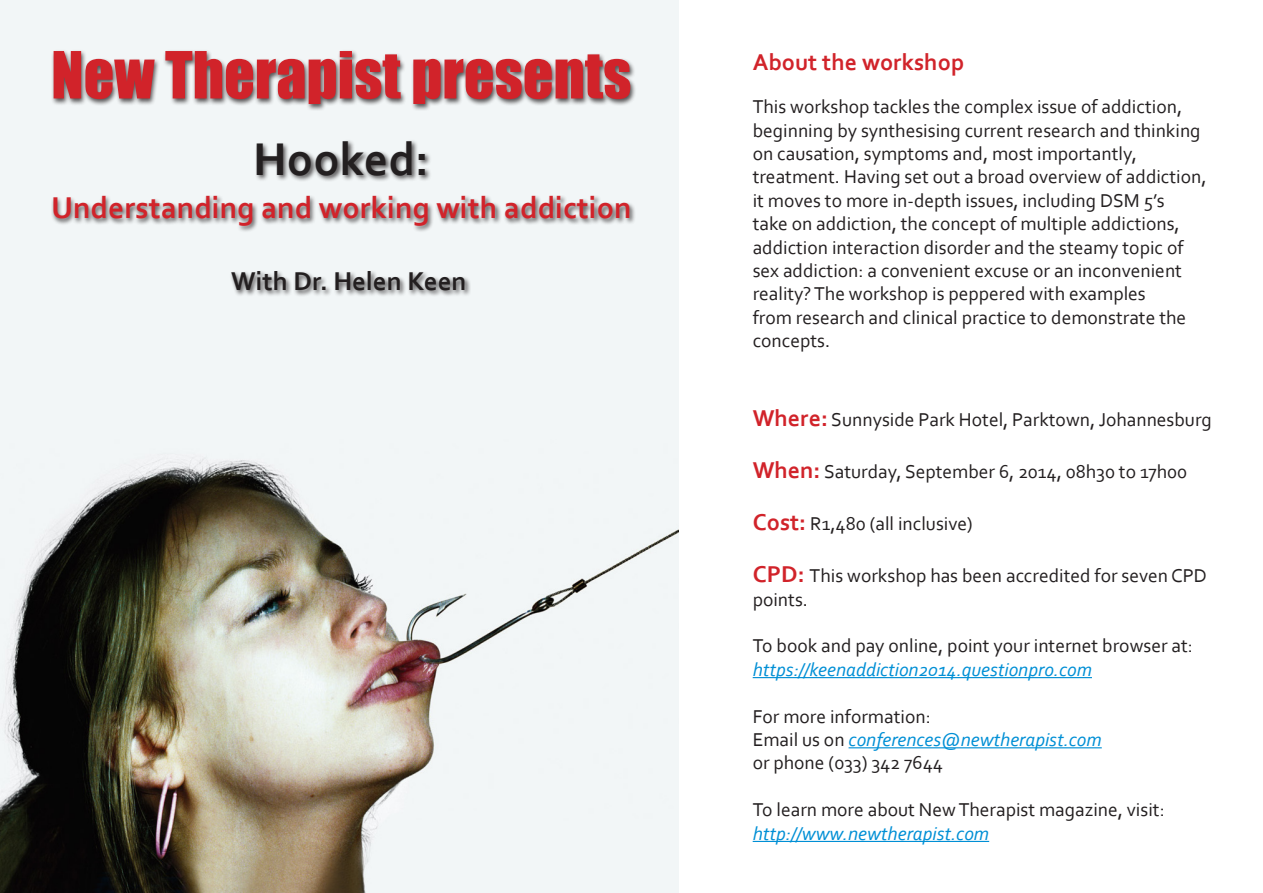
<style>
.page{position:relative;width:1263px;height:893px;background:#fff}
.page>*{position:absolute;margin:0;border:0;box-sizing:border-box;transform-origin:0 0}
.t1{font:60px "Impact";color:#d1232a}
.t2{font:700 48px "Corbel";color:#231f20}
.t3{font:700 31.5px "Corbel";color:#d1232a}
.t4{font:700 27px "Corbel";color:#231f20}
.Story_body_flush_lef{font:700 24px "Corbel";color:#d1232a}
.Story_body_flush_lef-2{font:19.5px/23.4px "Corbel";color:#231f20}
.Story_body_flush_lef-3{font:italic 19.5px "Corbel";color:#008fd5}
.s1{font-weight:700;font-size:24px;color:#d1232a}
.s2{font-style:italic;color:#008fd5}
.s3{font-style:normal;color:#231f20}
</style>
<div class="page">
<div style="left:0;top:0;width:678px;height:893px;background:#f2f6f7"></div>
<img style="left:0;top:459px;width:678px;height:434px">
<div style="left:51px;top:139px;width:585px;height:94px;background:#231f20;opacity:.75"></div>
<div style="left:229px;top:270px;width:242px;height:27px;background:#231f20;opacity:.75"></div>
<div style="left:51px;top:49px;width:586px;height:62px;background:#231f20;opacity:.75"></div>
<hr style="left:753px;top:677px;width:339px;height:1px;background:#008fd5">
<hr style="left:848px;top:747px;width:254px;height:1px;background:#008fd5">
<hr style="left:753px;top:841px;width:236px;height:1px;background:#008fd5">
<p class="t1" style="left:51px;top:28px;width:582px">New Therapist presents</p>
<p class="Story_body_flush_lef" style="left:753px;top:47px;width:213px">About the workshop</p>
<p class="Story_body_flush_lef-2" style="left:753px;top:95px;width:455px">This workshop tackles the complex issue of addiction, beginning by synthesising current research and thinking on causation, symptoms and, most importantly, treatment. Having set out a broad overview of addiction, it moves to more in-depth issues, including DSM 5’s<br>take on addiction, the concept of multiple addictions, addiction interaction disorder and the steamy topic of sex addiction: a convenient excuse or an inconvenient reality? The workshop is peppered with examples<br>from research and clinical practice to demonstrate the concepts.</p>
<p class="t2" style="left:253px;top:129px;width:177px">Hooked:</p>
<p class="t3" style="left:51px;top:188px;width:582px">Understanding and working with addiction</p>
<p class="t4" style="left:231px;top:264px;width:237px">With Dr. Helen Keen</p>
<p class="Story_body_flush_lef-2" style="left:753px;top:407px;width:461px"><span class="s1">Where:</span> Sunnyside Park Hotel, Parktown, Johannesburg</p>
<p class="Story_body_flush_lef-2" style="left:753px;top:459px;width:436px"><span class="s1">When:</span> Saturday, September 6, 2014, 08h30 to 17h00</p>
<p class="Story_body_flush_lef-2" style="left:753px;top:511px;width:221px"><span class="s1">Cost:</span> R1,480 (all inclusive)</p>
<p class="Story_body_flush_lef-2" style="left:753px;top:563px;width:456px"><span class="s1">CPD:</span> This workshop has been accredited for seven CPD points.</p>
<p class="Story_body_flush_lef-2" style="left:753px;top:634px;width:442px">To book and pay online, point your internet browser at: <span class="s2">https://keenaddiction2014.questionpro.com</span></p>
<p class="Story_body_flush_lef-2" style="left:753px;top:704px;width:180px">For more information:</p>
<p class="Story_body_flush_lef-3" style="left:753px;top:727px;width:351px"><span class="s3">Email us on</span> conferences@newtherapist.com</p>
<p class="Story_body_flush_lef-2" style="left:753px;top:751px;width:192px">or phone (033) 342 7644</p>
<p class="Story_body_flush_lef-2" style="left:753px;top:797px;width:414px">To learn more about New Therapist magazine, visit: <span class="s2">http://www.newtherapist.com</span></p>
</div>
